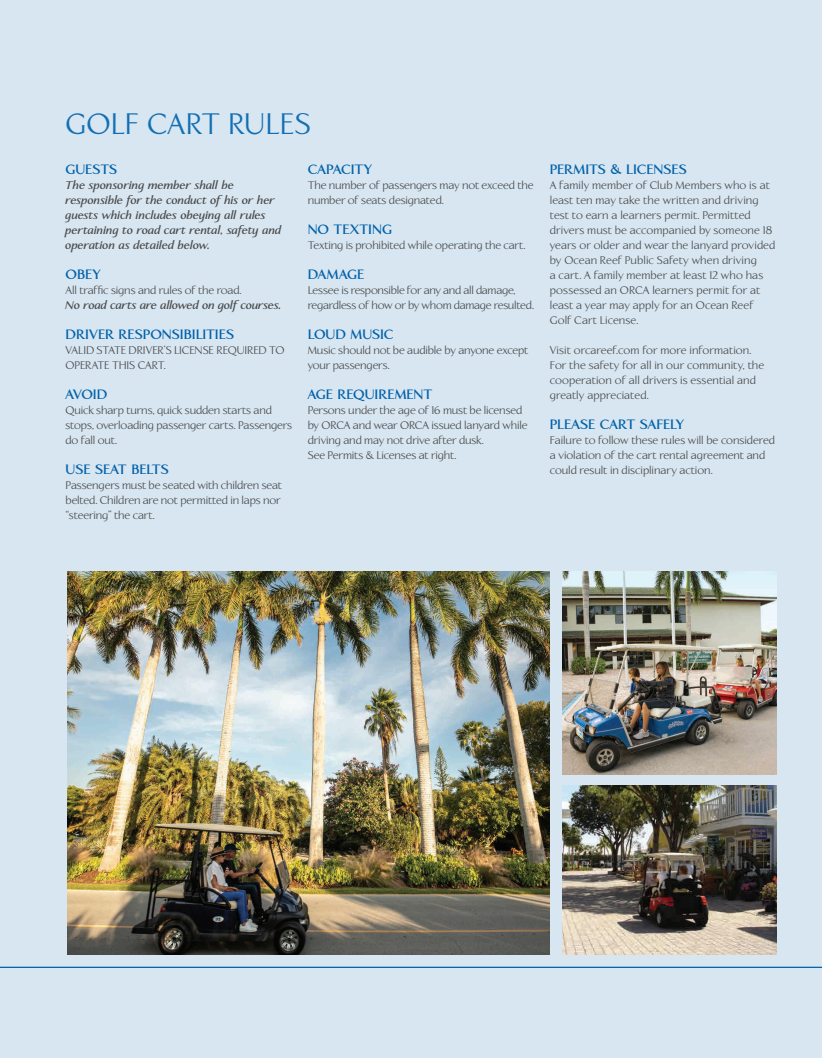
<style>
.page{position:relative;width:822px;height:1058px;background:#fff}
.page>*{position:absolute;margin:0;border:0;box-sizing:border-box;transform-origin:0 0}
.text{font:30px "Linotype Aperto";letter-spacing:.005em;color:#136fb3}
.text-2{font:700 13.75px "Linotype Aperto";letter-spacing:-.005em;color:#0161aa}
.text-3{font:11.25px/15px "Linotype Aperto";letter-spacing:-.01em;color:#4b4c4d}
.text-4{font:italic 700 11.25px/15px "Linotype Aperto";letter-spacing:-.005em;color:#4b4c4d}
</style>
<div class="page">
<div style="left:0;top:0;width:821px;height:1058px;background:#d7e6f1"></div>
<hr style="left:0;top:966px;width:821px;height:2px;background:#0161aa">
<img style="left:68px;top:571px;width:481px;height:383px">
<img style="left:562px;top:571px;width:213px;height:203px">
<img style="left:562px;top:785px;width:213px;height:169px">
<p class="text" style="left:66px;top:107px;width:247px">GOLF CART RULES</p>
<p class="text-2" style="left:66px;top:162px;width:53px">GUESTS</p>
<p class="text-4" style="left:66px;top:178px;width:217px">The sponsoring member shall be responsible for the conduct of his or her guests which includes obeying all rules pertaining to road cart rental, safety and operation as detailed below.</p>
<p class="text-2" style="left:66px;top:267px;width:37px">OBEY</p>
<p class="text-3" style="left:66px;top:283px;width:177px">All traffic signs and rules of the road.</p>
<p class="text-4" style="left:66px;top:298px;width:217px">No road carts are allowed on golf courses.</p>
<p class="text-2" style="left:66px;top:327px;width:170px">DRIVER RESPONSIBILITIES</p>
<p class="text-3" style="left:66px;top:343px;width:220px">VALID STATE DRIVER’S LICENSE REQUIRED TO<br>OPERATE THIS CART.</p>
<p class="text-2" style="left:66px;top:387px;width:43px">AVOID</p>
<p class="text-3" style="left:66px;top:403px;width:228px">Quick sharp turns, quick sudden starts and stops, overloading passenger carts. Passengers do fall out.</p>
<p class="text-2" style="left:66px;top:462px;width:105px">USE SEAT BELTS</p>
<p class="text-3" style="left:66px;top:478px;width:218px;text-align:justify">Passengers must be seated with children seat belted. Children are not permitted in laps nor “steering” the cart.</p>
<p class="text-2" style="left:307px;top:162px;width:66px">CAPACITY</p>
<p class="text-3" style="left:307px;top:178px;width:227px">The number of passengers may not exceed the number of seats designated.</p>
<p class="text-2" style="left:307px;top:222px;width:86px">NO TEXTING</p>
<p class="text-3" style="left:307px;top:238px;width:219px">Texting is prohibited while operating the cart.</p>
<p class="text-2" style="left:307px;top:267px;width:58px">DAMAGE</p>
<p class="text-3" style="left:307px;top:283px;width:209px">Lessee is responsible for any and all damage,</p>
<p class="text-3" style="left:307px;top:298px;width:228px">regardless of how or by whom damage resulted.</p>
<p class="text-2" style="left:307px;top:327px;width:87px">LOUD MUSIC</p>
<p class="text-3" style="left:307px;top:343px;width:222px">Music should not be audible by anyone except your passengers.</p>
<p class="text-2" style="left:307px;top:387px;width:126px">AGE REQUIREMENT</p>
<p class="text-3" style="left:307px;top:403px;width:221px">Persons under the age of 16 must be licensed by ORCA and wear ORCA issued lanyard while driving and may not drive after dusk.<br>See Permits &amp; Licenses at right.</p>
<p class="text-2" style="left:549px;top:162px;width:138px">PERMITS &amp; LICENSES</p>
<p class="text-3" style="left:549px;top:178px;width:227px">A family member of Club Members who is at least ten may take the written and driving test to earn a learners permit. Permitted drivers must be accompanied by someone 18 years or older and wear the lanyard provided by Ocean Reef Public Safety when driving<br>a cart. A family member at least 12 who has possessed an ORCA learners permit for at least a year may apply for an Ocean Reef Golf Cart License.</p>
<p class="text-3" style="left:549px;top:343px;width:203px">Visit orcareef.com for more information.</p>
<p class="text-3" style="left:549px;top:358px;width:216px">For the safety for all in our community, the cooperation of all drivers is essential and greatly appreciated.</p>
<p class="text-2" style="left:549px;top:417px;width:136px">PLEASE CART SAFELY</p>
<p class="text-3" style="left:549px;top:433px;width:227px">Failure to follow these rules will be considered a violation of the cart rental agreement and could result in disciplinary action.</p>
</div>
